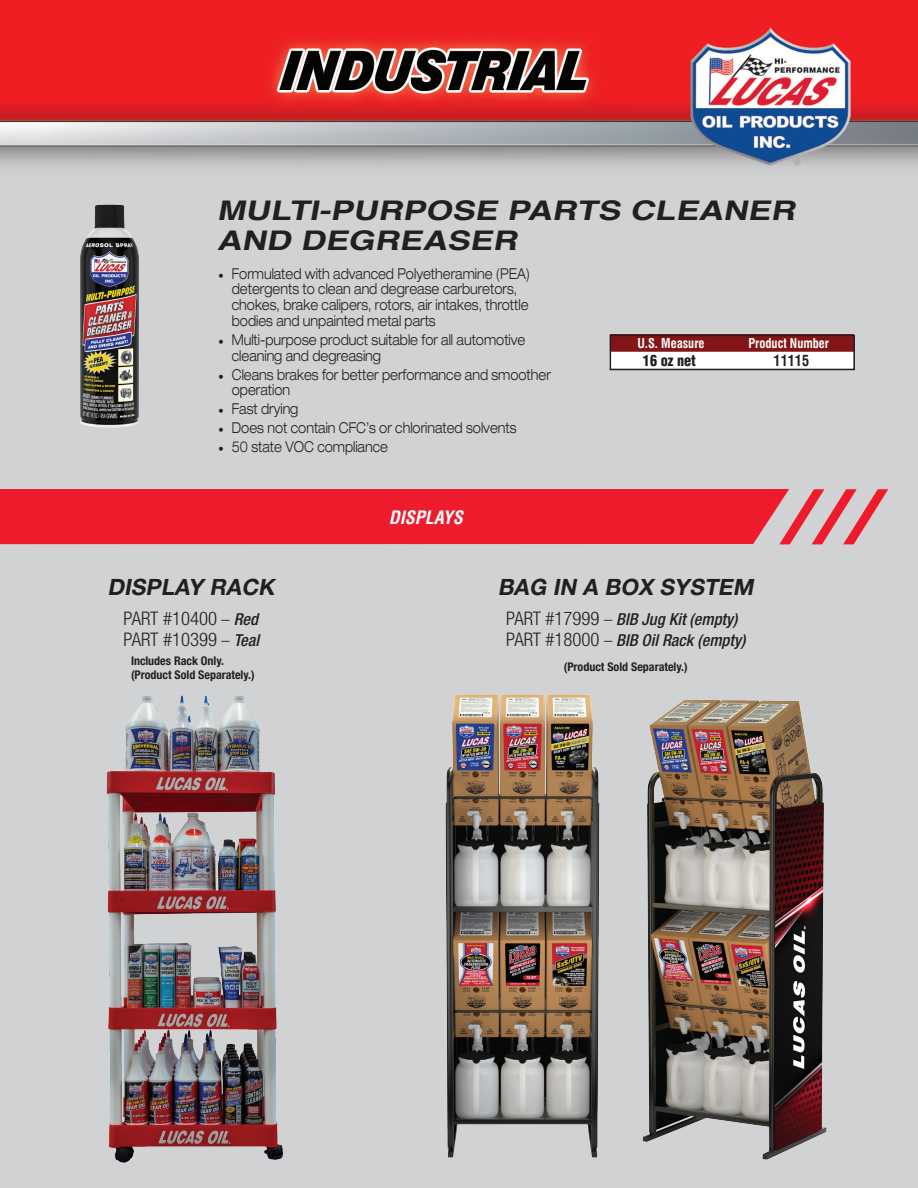
<style>
.page{position:relative;width:918px;height:1188px;background:#fff}
.page>*{position:absolute;margin:0;border:0;box-sizing:border-box;transform-origin:0 0}
.t1{font:italic 700 27px/30px "Helvetica";color:#231f20;scale:1.26 1}
.t2{font:italic 700 22.5px "Helvetica Neue";color:#231f20}
.t3{font:300 condensed 18.75px/21px "Helvetica Neue";color:#231f20}
.t4{font:italic 700 condensed 18px "Helvetica";color:#fff}
.t5{font:italic 500 condensed 16.5px/21px "Helvetica Neue";color:#231f20}
.t6{font:300 expanded 15px/15.8px "Helvetica Neue";color:#231f20;scale:.81 1}
.t7{font:900 condensed 15px "Helvetica";color:#231f20;scale:.95 1}
.t8{font:700 condensed 15px "Swiss 721 BT";color:#231f20;scale:.95 1}
.t9{font:700 condensed 13.2px "Swiss 721 BT";color:#fff;scale:.95 1}
.t10{font:700 condensed 12px/13.5px "Helvetica Neue";color:#231f20}
.s1{font-family:"Minion Pro";font-weight:400;font-stretch:normal}
.s2{font-size:16.5px}
.s3{font-weight:500;font-style:italic;font-size:16.5px}
.s4{font-weight:300;font-style:normal;font-size:18.75px}
.s5{font-weight:300;font-style:normal}
</style>
<div class="page">
<img style="left:0;top:0;width:918px;height:1188px">
<img style="left:73px;top:201px;width:73px;height:229px">
<div style="left:610px;top:335px;width:243px;height:17px;background:#831517"></div>
<svg style="left:613px;top:352px;width:239px;height:15px"></svg>
<div style="left:610px;top:335px;width:245px;height:35px;border:2px solid #231f20"></div>
<svg style="left:0;top:489px;width:888px;height:55px;background:#eb2b3b"></svg>
<img style="left:438px;top:687px;width:168px;height:479px">
<img style="left:94px;top:687px;width:197px;height:479px">
<img style="left:637px;top:696px;width:195px;height:467px">
<h1 class="t1" style="left:217px;top:195px;width:467px">MULTI-PURPOSE PARTS CLEANER<br>AND DEGREASER</h1>
<p class="t6" style="left:232px;top:265px;width:370px;text-indent:-14px"><span class="s1">•</span> Formulated with advanced Polyetheramine (PEA) detergents to clean and degrease carburetors, chokes, brake calipers, rotors, air intakes, throttle bodies and unpainted metal parts</p>
<p class="t6" style="left:232px;top:331px;width:364px;text-indent:-14px"><span class="s1">•</span> Multi-purpose product suitable for all automotive cleaning and degreasing</p>
<p class="t6" style="left:232px;top:366px;width:395px;text-indent:-14px"><span class="s1">•</span> Cleans brakes for better performance and smoother operation</p>
<p class="t6" style="left:218px;top:401px;width:100px"><span class="s1">•</span> Fast drying</p>
<p class="t6" style="left:218px;top:420px;width:370px"><span class="s1">•</span> Does not contain CFC’s or chlorinated solvents</p>
<p class="t6" style="left:218px;top:439px;width:211px"><span class="s1">•</span> 50 state VOC compliance</p>
<p class="t9" style="left:637px;top:336px;width:72px">U.S. Measure</p>
<p class="t9" style="left:748px;top:336px;width:86px">Product Number</p>
<p class="t7" style="left:643px;top:351px;width:57px">16 oz net</p>
<p class="t8" style="left:774px;top:352px;width:39px">11115</p>
<h2 class="t2" style="left:107px;top:573px;width:173px">DISPLAY RACK</h2>
<p class="t3" style="left:123px;top:608px;width:137px">PART #10400 <span class="s2">–</span> <span class="s3">Red<br></span>PART #10399 <span class="s2">–</span> <span class="s3">Teal</span></p>
<p class="t10" style="left:131px;top:654px;width:125px">Includes Rack Only. (Product Sold Separately.)</p>
<p class="t4" style="left:389px;top:506px;width:76px">DISPLAYS</p>
<h2 class="t2" style="left:498px;top:573px;width:262px">BAG IN A BOX SYSTEM</h2>
<p class="t5" style="left:506px;top:608px;width:241px"><span class="s4">PART #17999</span> <span class="s5">–</span> BIB Jug Kit (empty)<br><span class="s4">PART #18000</span> <span class="s5">–</span> BIB Oil Rack (empty)</p>
<p class="t10" style="left:564px;top:660px;width:125px">(Product Sold Separately.)</p>
</div>
